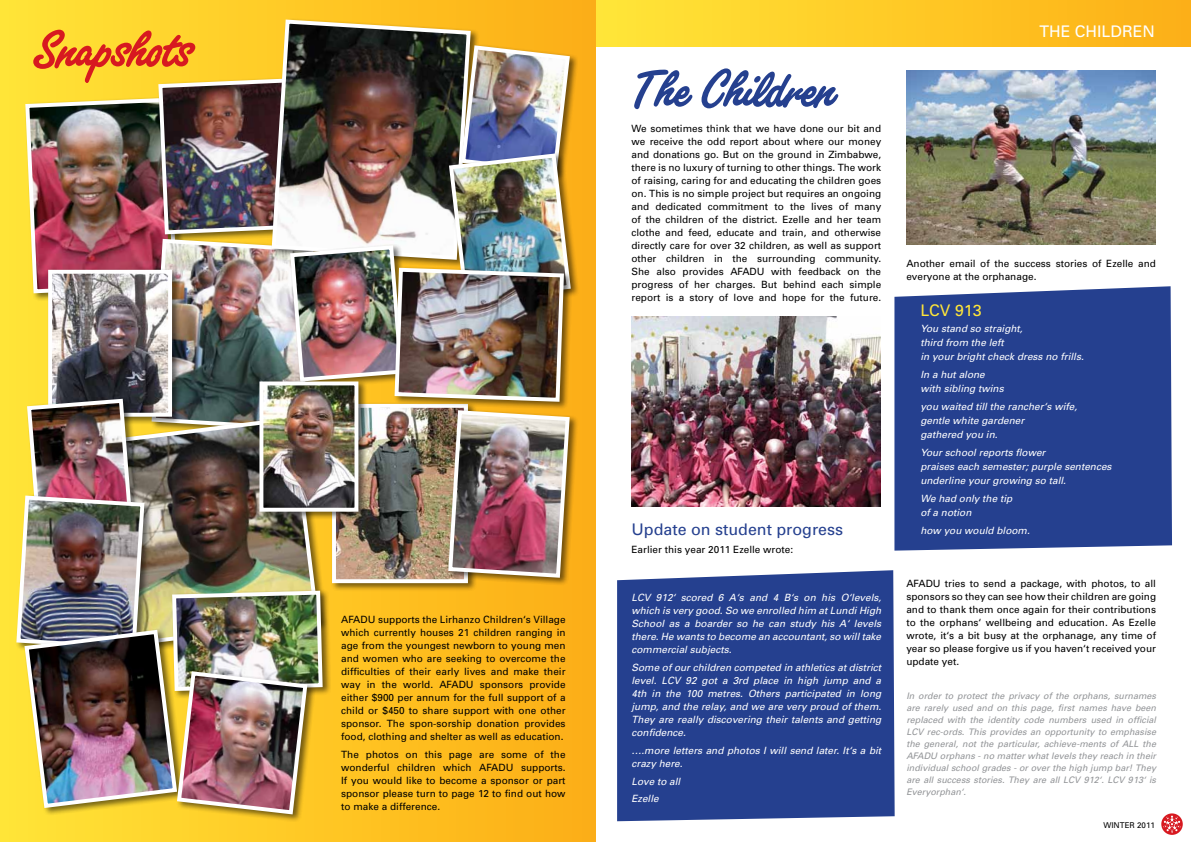
<style>
.page{position:relative;width:1191px;height:842px;background:#fff}
.page>*{position:absolute;margin:0;border:0;box-sizing:border-box;transform-origin:0 0}
.t1{font:58px "Freestyle Script Bold Plain";color:#25408f}
.t2{font:58px "Freestyle Script Bold Plain";color:#d71920}
.t3{font:16px "Univers";color:#25408f}
.t4{font:16px "Univers";color:#fff}
.t5{font:16px "Univers";color:#ffe639}
.t6{font:10px/13px "Univers";color:#000;text-align:justify}
.t7{font:italic 10px/13px "Univers";color:#fff}
.t8{font:italic 9px/12px "Univers";color:#939598;text-align:justify}
.t9{font:8px "Univers";color:#000}
</style>
<div class="page">
<svg style="left:1161px;top:813px;width:21px;height:22px"></svg>
<svg style="left:1163px;top:816px;width:17px;height:17px"></svg>
<div style="left:894px;top:286px;width:278px;height:265px;background:#25408f"></div>
<div style="left:617px;top:570px;width:277px;height:251px;background:#25408f"></div>
<svg style="left:595px;top:1px;width:595px;height:45px;background:#feca26"></svg>
<div style="left:0;top:1px;width:595px;height:841px;background:linear-gradient(to right,#ffe537,#fcad15)"></div>
<svg style="left:269px;top:17px;width:204px;height:26px;background:#907b3e"></svg>
<div style="left:459px;top:44px;width:119px;height:138px;background:#000;opacity:.55"></div>
<div style="left:447px;top:152px;width:132px;height:157px;background:#000;opacity:.55"></div>
<div style="left:446px;top:409px;width:132px;height:177px;background:#000;opacity:.55"></div>
<img style="left:10px;top:43px;width:563px;height:790px">
<img style="left:631px;top:317px;width:249px;height:189px">
<img style="left:906px;top:70px;width:249px;height:174px">
<h1 class="t2" style="left:38px;top:13px;width:158px">Snapshots</h1>
<p class="t6" style="left:341px;top:613px;width:226px">AFADU supports the Lirhanzo Children‘s Village which currently houses 21 children ranging in age from the youngest newborn to young men and women who are seeking to overcome the difficulties of their early lives and make their way in the world. AFADU sponsors provide either $900 per annum for the full support of a child or $450 to share support with one other sponsor. The spon-sorship donation provides food, clothing and shelter as well as education.</p>
<p class="t6" style="left:341px;top:747px;width:226px">The photos on this page are some of the wonderful children which AFADU supports.<br>If you would like to become a sponsor or part sponsor please turn to page 12 to find out how to make a difference.</p>
<h1 class="t1" style="left:633px;top:53px;width:205px">The Children</h1>
<p class="t6" style="left:631px;top:122px;width:251px">We sometimes think that we have done our bit and we receive the odd report about where our money and donations go. But on the ground in Zimbabwe, there is no luxury of turning to other things. The work of raising, caring for and educating the children goes on. This is no simple project but requires an ongoing and dedicated commitment to the lives of many of the children of the district. Ezelle and her team clothe and feed, educate and train, and otherwise directly care for over 32 children, as well as support other children in the surrounding community.<br>She also provides AFADU with feedback on the progress of her charges. But behind each simple report is a story of love and hope for the future.</p>
<h2 class="t3" style="left:631px;top:519px;width:213px">Update on student progress</h2>
<p class="t6" style="left:631px;top:542px;width:163px">Earlier this year 2011 Ezelle wrote:</p>
<p class="t7" style="left:631px;top:591px;width:251px;text-align:justify">LCV 912‘ scored 6 A‘s and 4 B‘s on his O‘levels, which is very good. So we enrolled him at Lundi High School as a boarder so he can study his A‘ levels there. He wants to become an accountant, so will take commercial subjects.</p>
<p class="t7" style="left:631px;top:661px;width:251px;text-align:justify">Some of our children competed in athletics at district level. LCV 92 got a 3rd place in high jump and a 4th in the 100 metres. Others participated in long jump, and the relay, and we are very proud of them.<br>They are really discovering their talents and getting confidence.</p>
<p class="t7" style="left:631px;top:744px;width:251px">….more letters and photos I will send later. It‘s a bit crazy here.</p>
<p class="t7" style="left:631px;top:772px;width:50px;line-height:17.8px">Love to all<br>Ezelle</p>
<h2 class="t4" style="left:1039px;top:21px;width:117px">THE CHILDREN</h2>
<p class="t6" style="left:906px;top:257px;width:251px">Another email of the success stories of Ezelle and everyone at the orphanage.</p>
<h2 class="t5" style="left:920px;top:301px;width:63px">LCV 913</h2>
<p class="t7" style="left:920px;top:322px;width:165px;line-height:14px">You stand so straight,<br>third from the left<br>in your bright check dress no frills.</p>
<p class="t7" style="left:920px;top:368px;width:85px;line-height:14px">In a hut alone with sibling twins</p>
<p class="t7" style="left:920px;top:400px;width:158px;line-height:14px">you waited till the rancher‘s wife, gentle white gardener<br>gathered you in.</p>
<p class="t7" style="left:920px;top:446px;width:193px;line-height:14px">Your school reports flower<br>praises each semester; purple sentences underline your growing so tall.</p>
<p class="t7" style="left:920px;top:492px;width:93px;line-height:14px">We had only the tip of a notion</p>
<p class="t7" style="left:920px;top:524px;width:111px">how you would bloom.</p>
<p class="t6" style="left:906px;top:577px;width:251px">AFADU tries to send a package, with photos, to all sponsors so they can see how their children are going and to thank them once again for their contributions to the orphans‘ wellbeing and education. As Ezelle wrote, it‘s a bit busy at the orphanage, any time of year so please forgive us if you haven‘t received your update yet.</p>
<p class="t8" style="left:906px;top:689px;width:251px">In order to protect the privacy of the orphans, surnames are rarely used and on this page, first names have been replaced with the identity code numbers used in official LCV rec-ords. This provides an opportunity to emphasise the general, not the particular, achieve-ments of ALL the AFADU orphans - no matter what levels they reach in their individual school grades - or over the high jump bar! They are all success stories. They are all LCV 912‘. LCV 913‘ is</p>
<p class="t9" style="left:1103px;top:820px;width:53px">WINTER 2011</p>
</div>
